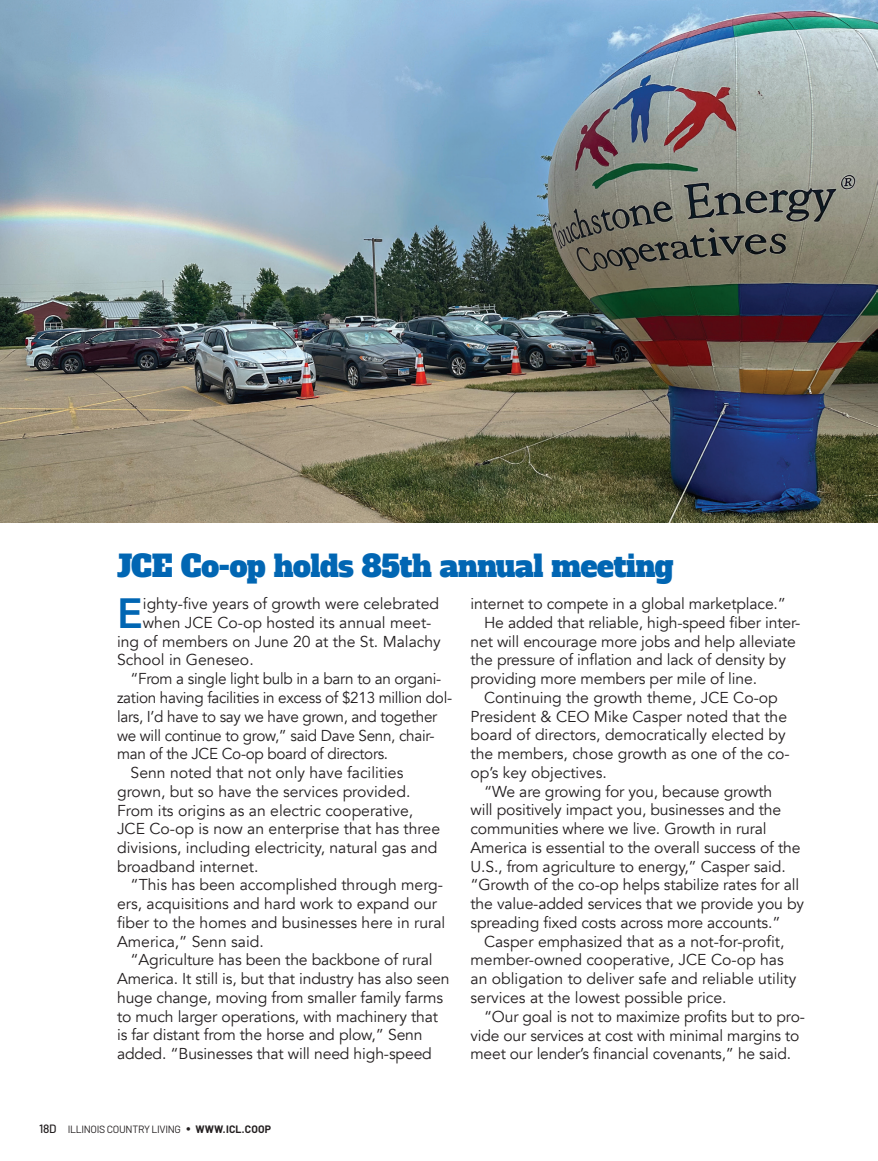
<style>
.page{position:relative;width:878px;height:1161px;background:#fff}
.page>*{position:absolute;margin:0;border:0;box-sizing:border-box;transform-origin:0 0}
.t1{font:800 42.3px "Avenir";color:#0166b3}
.t2{font:30px "Alfa Slab One";letter-spacing:-.01em;color:#0166b3;scale:.95 1}
.t3{font:15.75px "Avenir";letter-spacing:-.01em;color:#231f20}
.t4{font:10.5px "Barlow";letter-spacing:-.03em;color:#231f20}
.s1{font-weight:500;font-size:12px}
.s2{font-size:15px}
.s3{font-weight:700}
</style>
<div class="page">
<img style="left:0;top:0;width:878px;height:522px">
<h2 class="t2" style="left:117px;top:546px;width:587px">JCE Co-op holds 85th annual meeting</h2>
<h1 class="t1" style="left:117px;top:580px;width:27px">E</h1>
<p class="t3" style="left:143px;top:594px;width:298px">ighty-five years of growth were celebrated</p>
<p class="t3" style="left:470px;top:594px;width:317px">internet to compete in a global marketplace.”</p>
<p class="t3" style="left:484px;top:613px;width:318px">He added that reliable, high-speed fiber inter-</p>
<p class="t3" style="left:470px;top:632px;width:327px">net will encourage more jobs and help alleviate</p>
<p class="t3" style="left:470px;top:651px;width:317px">the pressure of inflation and lack of density by</p>
<p class="t3" style="left:470px;top:669px;width:288px">providing more members per mile of line.</p>
<p class="t3" style="left:484px;top:688px;width:295px">Continuing the growth theme, JCE Co-op</p>
<p class="t3" style="left:470px;top:707px;width:318px">President &amp; CEO Mike Casper noted that the</p>
<p class="t3" style="left:470px;top:726px;width:316px">board of directors, democratically elected by</p>
<p class="t3" style="left:470px;top:744px;width:321px">the members, chose growth as one of the co-</p>
<p class="t3" style="left:470px;top:763px;width:138px">op’s key objectives.</p>
<p class="t3" style="left:484px;top:782px;width:290px">“We are growing for you, because growth</p>
<p class="t3" style="left:470px;top:801px;width:312px">will positively impact you, businesses and the</p>
<p class="t3" style="left:470px;top:819px;width:297px">communities where we live. Growth in rural</p>
<p class="t3" style="left:470px;top:838px;width:331px">America is essential to the overall success of the</p>
<p class="t3" style="left:470px;top:857px;width:317px">U.S., from agriculture to energy,” Casper said.</p>
<p class="t3" style="left:470px;top:875px;width:330px">“Growth of the co-op helps stabilize rates for all</p>
<p class="t3" style="left:470px;top:894px;width:335px">the value-added services that we provide you by</p>
<p class="t3" style="left:470px;top:913px;width:311px">spreading fixed costs across more accounts.”</p>
<p class="t3" style="left:484px;top:932px;width:302px">Casper emphasized that as a not-for-profit,</p>
<p class="t3" style="left:470px;top:950px;width:315px">member-owned cooperative, JCE Co-op has</p>
<p class="t3" style="left:470px;top:969px;width:327px">an obligation to deliver safe and reliable utility</p>
<p class="t3" style="left:470px;top:988px;width:258px">services at the lowest possible price.</p>
<p class="t3" style="left:484px;top:1007px;width:322px">“Our goal is not to maximize profits but to pro-</p>
<p class="t3" style="left:470px;top:1026px;width:330px">vide our services at cost with minimal margins to</p>
<p class="t3" style="left:470px;top:1044px;width:322px">meet our lender’s financial covenants,” he said.</p>
<p class="t3" style="left:143px;top:613px;width:290px">when JCE Co-op hosted its annual meet-</p>
<p class="t3" style="left:117px;top:632px;width:325px">ing of members on June 20 at the St. Malachy</p>
<p class="t3" style="left:117px;top:651px;width:138px">School in Geneseo.</p>
<p class="t3" style="left:131px;top:669px;width:312px">“From a single light bulb in a barn to an organi-</p>
<p class="t3" style="left:117px;top:688px;width:336px">zation having facilities in excess of $213 million dol-</p>
<p class="t3" style="left:117px;top:707px;width:322px">lars, I’d have to say we have grown, and together</p>
<p class="t3" style="left:117px;top:726px;width:319px">we will continue to grow,” said Dave Senn, chair-</p>
<p class="t3" style="left:117px;top:744px;width:273px">man of the JCE Co-op board of directors.</p>
<p class="t3" style="left:130px;top:763px;width:274px">Senn noted that not only have facilities</p>
<p class="t3" style="left:117px;top:782px;width:295px">grown, but so have the services provided.</p>
<p class="t3" style="left:117px;top:801px;width:297px">From its origins as an electric cooperative,</p>
<p class="t3" style="left:117px;top:819px;width:324px">JCE Co-op is now an enterprise that has three</p>
<p class="t3" style="left:117px;top:838px;width:322px">divisions, including electricity, natural gas and</p>
<p class="t3" style="left:117px;top:857px;width:143px">broadband internet.</p>
<p class="t3" style="left:130px;top:876px;width:314px">“This has been accomplished through merg-</p>
<p class="t3" style="left:117px;top:894px;width:321px">ers, acquisitions and hard work to expand our</p>
<p class="t3" style="left:117px;top:913px;width:330px">fiber to the homes and businesses here in rural</p>
<p class="t3" style="left:117px;top:932px;width:148px">America,” Senn said.</p>
<p class="t3" style="left:130px;top:951px;width:303px">“Agriculture has been the backbone of rural</p>
<p class="t3" style="left:117px;top:969px;width:334px">America. It still is, but that industry has also seen</p>
<p class="t3" style="left:117px;top:988px;width:327px">huge change, moving from smaller family farms</p>
<p class="t3" style="left:117px;top:1007px;width:322px">to much larger operations, with machinery that</p>
<p class="t3" style="left:117px;top:1026px;width:307px">is far distant from the horse and plow,” Senn</p>
<p class="t3" style="left:117px;top:1044px;width:316px">added. “Businesses that will need high-speed</p>
<p class="t4" style="left:39px;top:1122px;width:233px"><span class="s1">18D</span> ILLINOIS COUNTRY LIVING <span class="s2">•</span> <span class="s3">WWW.ICL.COOP</span></p>
</div>
